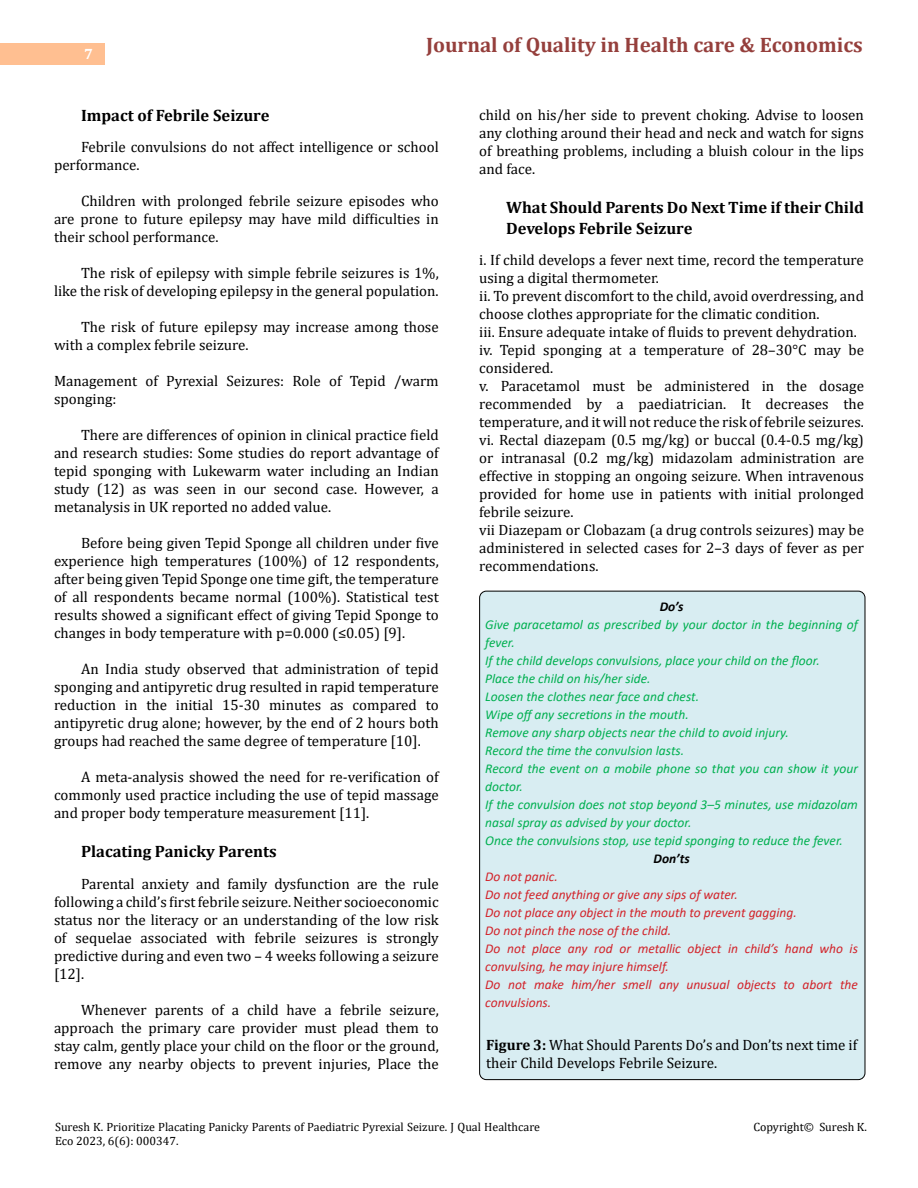
<style>
.page{position:relative;width:918px;height:1188px;background:#fff}
.page>*{position:absolute;margin:0;border:0;box-sizing:border-box;transform-origin:0 0}
.t1{font:700 21px "Cambria";color:#953f3c}
.t2{font:700 16.5px/21px "Cambria";color:#000}
.t3{font:15px/18px "Cambria";color:#000;text-align:justify}
.t4{font:700 15px "Cambria";color:#fff}
.t5{font:italic 13.5px/18px "Calibri";color:#00b050}
.t6{font:italic 13.5px/18px "Calibri";color:#d2232a}
.t7{font:italic 700 13.5px "Calibri";color:#000}
.t8{font:12px/14.4px "Cambria";color:#000}
.s1{font-weight:700}
</style>
<div class="page">
<div style="left:0;top:43px;width:105px;height:21px;background:#ffbf91"></div>
<div style="left:480px;top:591px;width:385px;height:489px;background:#d8edf2;border-radius:7px"></div>
<p class="t4" style="left:84px;top:44px;width:10px">7</p>
<h1 class="t1" style="left:426px;top:30px;width:438px">Journal of Quality in Health care &amp; Economics</h1>
<p class="t2" style="left:81px;top:104px;width:190px">Impact of Febrile Seizure</p>
<p class="t3" style="left:54px;top:138px;width:386px;text-indent:27px">Febrile convulsions do not affect intelligence or school performance.</p>
<p class="t3" style="left:54px;top:192px;width:386px;text-indent:27px">Children with prolonged febrile seizure episodes who are prone to future epilepsy may have mild difficulties in their school performance.</p>
<p class="t3" style="left:54px;top:264px;width:386px;text-align:right">The risk of epilepsy with simple febrile seizures is 1%,<br>like the risk of developing epilepsy in the general population.</p>
<p class="t3" style="left:54px;top:318px;width:386px;text-indent:27px">The risk of future epilepsy may increase among those with a complex febrile seizure.</p>
<p class="t3" style="left:54px;top:372px;width:386px">Management of Pyrexial Seizures: Role of Tepid /warm sponging:</p>
<p class="t3" style="left:54px;top:426px;width:386px;text-indent:27px">There are differences of opinion in clinical practice field and research studies: Some studies do report advantage of tepid sponging with Lukewarm water including an Indian study (12) as was seen in our second case. However, a metanalysis in UK reported no added value.</p>
<p class="t3" style="left:54px;top:534px;width:386px;text-indent:27px">Before being given Tepid Sponge all children under five experience high temperatures (100%) of 12 respondents, after being given Tepid Sponge one time gift, the temperature of all respondents became normal (100%). Statistical test results showed a significant effect of giving Tepid Sponge to changes in body temperature with p=0.000 (≤0.05) [9].</p>
<p class="t3" style="left:54px;top:660px;width:386px;text-indent:27px">An India study observed that administration of tepid sponging and antipyretic drug resulted in rapid temperature reduction in the initial 15-30 minutes as compared to antipyretic drug alone; however, by the end of 2 hours both groups had reached the same degree of temperature [10].</p>
<p class="t3" style="left:54px;top:768px;width:386px;text-indent:27px">A meta-analysis showed the need for re-verification of commonly used practice including the use of tepid massage and proper body temperature measurement [11].</p>
<p class="t2" style="left:81px;top:841px;width:197px">Placating Panicky Parents</p>
<p class="t3" style="left:54px;top:875px;width:386px;text-indent:27px">Parental anxiety and family dysfunction are the rule following a child’s first febrile seizure. Neither socioeconomic status nor the literacy or an understanding of the low risk of sequelae associated with febrile seizures is strongly predictive during and even two – 4 weeks following a seizure [12].</p>
<p class="t3" style="left:54px;top:1001px;width:386px;text-indent:27px">Whenever parents of a child have a febrile seizure, approach the primary care provider must plead them to stay calm, gently place your child on the floor or the ground, remove any nearby objects to prevent injuries, Place the</p>
<p class="t3" style="left:479px;top:105px;width:386px">child on his/her side to prevent choking. Advise to loosen any clothing around their head and neck and watch for signs of breathing problems, including a bluish colour in the lips and face.</p>
<p class="t2" style="left:506px;top:196px;width:359px">What Should Parents Do Next Time if their Child<br>Develops Febrile Seizure</p>
<p class="t3" style="left:479px;top:251px;width:386px;text-align:left">i. If child develops a fever next time, record the temperature using a digital thermometer.<br>ii. To prevent discomfort to the child, avoid overdressing, and choose clothes appropriate for the climatic condition.<br>iii. Ensure adequate intake of fluids to prevent dehydration. iv. Tepid sponging at a temperature of 28–30°C may be considered.<br>v. Paracetamol must be administered in the dosage recommended by a paediatrician. It decreases the temperature, and it will not reduce the risk of febrile seizures. vi. Rectal diazepam (0.5 mg/kg) or buccal (0.4-0.5 mg/kg) or intranasal (0.2 mg/kg) midazolam administration are effective in stopping an ongoing seizure. When intravenous provided for home use in patients with initial prolonged febrile seizure.<br>vii Diazepam or Clobazam (a drug controls seizures) may be administered in selected cases for 2–3 days of fever as per recommendations.</p>
<p class="t7" style="left:660px;top:597px;width:25px">Do’s</p>
<p class="t5" style="left:485px;top:615px;width:374px">Give paracetamol as prescribed by your doctor in the beginning of fever.<br>If the child develops convulsions, place your child on the floor.<br>Place the child on his/her side.<br>Loosen the clothes near face and chest.<br>Wipe off any secretions in the mouth.<br>Remove any sharp objects near the child to avoid injury.<br>Record the time the convulsion lasts.<br>Record the event on a mobile phone so that you can show it your doctor.<br>If the convulsion does not stop beyond 3–5 minutes, use midazolam nasal spray as advised by your doctor.<br>Once the convulsions stop, use tepid sponging to reduce the fever.</p>
<p class="t7" style="left:654px;top:849px;width:38px">Don’ts</p>
<p class="t6" style="left:485px;top:867px;width:374px">Do not panic.<br>Do not feed anything or give any sips of water.<br>Do not place any object in the mouth to prevent gagging.<br>Do not pinch the nose of the child.<br>Do not place any rod or metallic object in child’s hand who is convulsing, he may injure himself.<br>Do not make him/her smell any unusual objects to abort the convulsions.</p>
<p class="t3" style="left:486px;top:1036px;width:373px"><span class="s1">Figure 3:</span> What Should Parents Do’s and Don’ts next time if their Child Develops Febrile Seizure.</p>
<p class="t8" style="left:55px;top:1120px;width:486px">Suresh K. Prioritize Placating Panicky Parents of Paediatric Pyrexial Seizure. J Qual Healthcare<br>Eco 2023, 6(6): 000347.</p>
<p class="t8" style="left:753px;top:1120px;width:115px">Copyright© Suresh K.</p>
</div>
